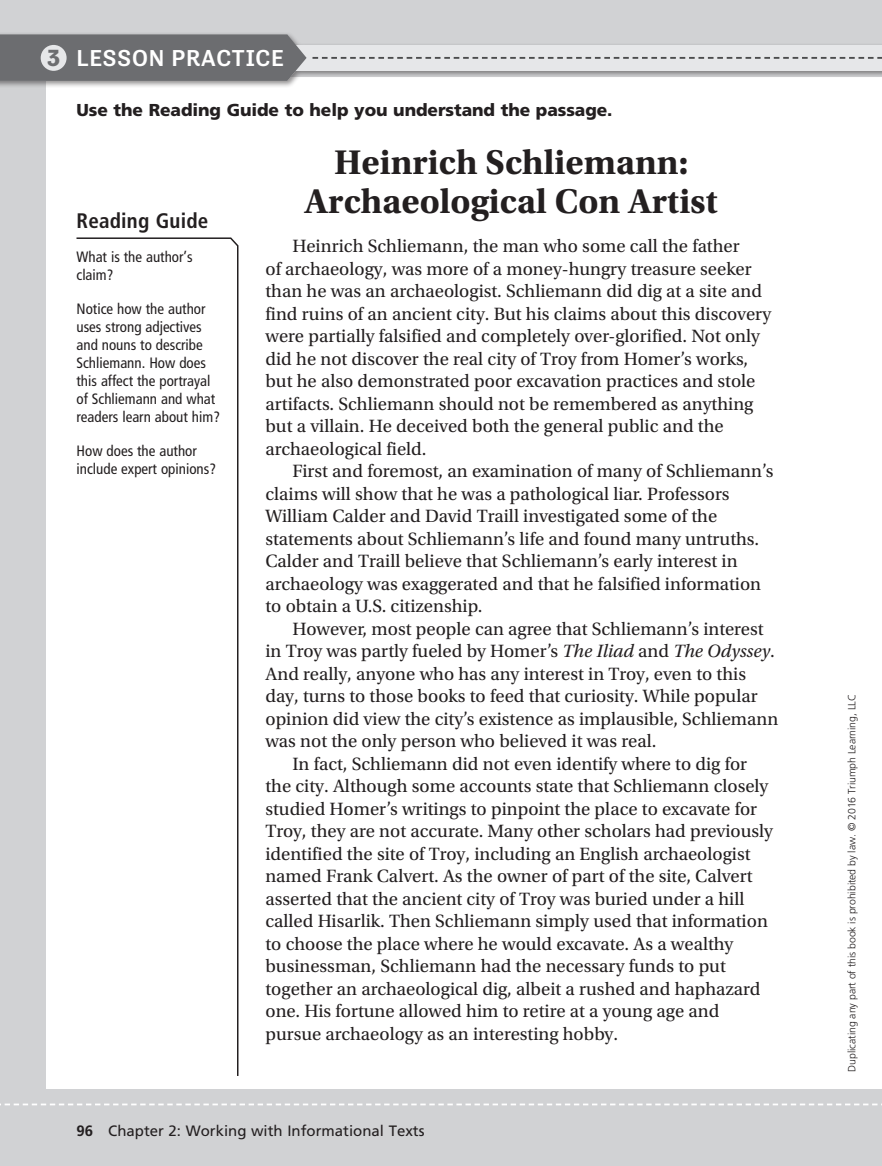
<style>
.page{position:relative;width:882px;height:1166px;background:#fff}
.page>*{position:absolute;margin:0;border:0;box-sizing:border-box;transform-origin:0 0}
.t1{font:700 36px/39px "Utopia Std";color:#231f20;text-align:center}
.t2{font:500 23.7px "Tenso";letter-spacing:.035em;color:#fff}
.t3{font:700 condensed 21px "Frutiger LT Std";letter-spacing:.01em;color:#231f20}
.t4{font:18.75px/22.5px "Utopia Std";color:#231f20}
.t5{font:900 17.25px "Frutiger LT Std";letter-spacing:-.005em;color:#231f20}
.t6{font:condensed 15px/18px "Frutiger LT Std";color:#231f20}
.t7{font:15px "Frutiger LT Std";color:#231f20}
.t8{font:300 10.5px "Frutiger LT Std";letter-spacing:-.005em;color:#231f20}
.s1{font-weight:700;font-size:24px;color:#6c6d70}
.s2{font-style:italic}
.s3{font-weight:700}
</style>
<div class="page">
<div style="left:0;top:0;width:46px;height:1166px;background:#d1d2d4"></div>
<div style="left:0;top:1088px;width:882px;height:78px;background:#d1d2d4"></div>
<svg style="left:0;top:1103px;width:882px;height:2px"></svg>
<div style="left:0;top:0;width:882px;height:58px;background:#d1d2d4"></div>
<div style="left:0;top:32px;width:882px;height:56px;background:#231f20;opacity:.5"></div>
<svg style="left:0;top:34px;width:882px;height:47px"></svg>
<div style="left:41px;top:45px;width:26px;height:26px;background:#e6e7e9;border-radius:50%"></div>
<svg style="left:76px;top:237px;width:163px;height:839px"></svg>
<p class="t2" style="left:47px;top:44px;width:238px"><span class="s1">3</span> LESSON PRACTICE</p>
<p class="t5" style="left:76px;top:100px;width:538px">Use the Reading Guide to help you understand the passage.</p>
<h1 class="t1" style="left:305px;top:143px;width:415px">Heinrich Schliemann:<br>Archaeological Con Artist</h1>
<p class="t4" style="left:266px;top:235px;width:507px;text-indent:27px">Heinrich Schliemann, the man who some call the father<br>of archaeology, was more of a money-hungry treasure seeker than he was an archaeologist. Schliemann did dig at a site and find ruins of an ancient city. But his claims about this discovery were partially falsified and completely over-glorified. Not only did he not discover the real city of Troy from Homer’s works, but he also demonstrated poor excavation practices and stole artifacts. Schliemann should not be remembered as anything but a villain. He deceived both the general public and the archaeological field.</p>
<p class="t4" style="left:266px;top:460px;width:509px;text-indent:27px">First and foremost, an examination of many of Schliemann’s claims will show that he was a pathological liar. Professors William Calder and David Traill investigated some of the statements about Schliemann’s life and found many untruths.<br>Calder and Traill believe that Schliemann’s early interest in archaeology was exaggerated and that he falsified information to obtain a U.S. citizenship.</p>
<p class="t4" style="left:292px;top:618px;width:473px">However, most people can agree that Schliemann’s interest</p>
<p class="t4" style="left:266px;top:640px;width:511px">in Troy was partly fueled by Homer’s <span class="s2">The Iliad</span> and <span class="s2">The Odyssey</span>.</p>
<p class="t4" style="left:266px;top:663px;width:482px">And really, anyone who has any interest in Troy, even to this</p>
<p class="t4" style="left:266px;top:685px;width:494px">day, turns to those books to feed that curiosity. While popular</p>
<p class="t4" style="left:266px;top:708px;width:514px">opinion did view the city’s existence as implausible, Schliemann</p>
<p class="t4" style="left:266px;top:730px;width:392px">was not the only person who believed it was real.</p>
<p class="t4" style="left:292px;top:753px;width:456px">In fact, Schliemann did not even identify where to dig for</p>
<p class="t4" style="left:266px;top:775px;width:504px">the city. Although some accounts state that Schliemann closely</p>
<p class="t4" style="left:266px;top:798px;width:493px">studied Homer’s writings to pinpoint the place to excavate for</p>
<p class="t4" style="left:266px;top:820px;width:509px">Troy, they are not accurate. Many other scholars had previously</p>
<p class="t4" style="left:266px;top:843px;width:487px">identified the site of Troy, including an English archaeologist</p>
<p class="t4" style="left:266px;top:865px;width:489px">named Frank Calvert. As the owner of part of the site, Calvert</p>
<p class="t4" style="left:266px;top:888px;width:481px">asserted that the ancient city of Troy was buried under a hill</p>
<p class="t4" style="left:266px;top:910px;width:504px">called Hisarlik. Then Schliemann simply used that information</p>
<p class="t4" style="left:266px;top:933px;width:469px">to choose the place where he would excavate. As a wealthy</p>
<p class="t4" style="left:266px;top:955px;width:462px">businessman, Schliemann had the necessary funds to put</p>
<p class="t4" style="left:266px;top:978px;width:496px">together an archaeological dig, albeit a rushed and haphazard</p>
<p class="t4" style="left:266px;top:1000px;width:455px">one. His fortune allowed him to retire at a young age and</p>
<p class="t4" style="left:266px;top:1023px;width:354px">pursue archaeology as an interesting hobby.</p>
<p class="t3" style="left:76px;top:208px;width:133px">Reading Guide</p>
<p class="t6" style="left:76px;top:248px;width:118px">What is the author’s claim?</p>
<p class="t6" style="left:76px;top:300px;width:145px">Notice how the author uses strong adjectives and nouns to describe<br>Schliemann. How does this affect the portrayal of Schliemann and what readers learn about him?</p>
<p class="t6" style="left:76px;top:442px;width:141px">How does the author include expert opinions?</p>
<p class="t7" style="left:76px;top:1121px;width:350px"><span class="s3">96</span> Chapter 2: Working with Informational Texts</p>
<p class="t8" style="left:846px;top:1071px;width:379px;rotate:-90deg">Duplicating any part of this book is prohibited by law. © 2016 Triumph Learning, LLC</p>
</div>
